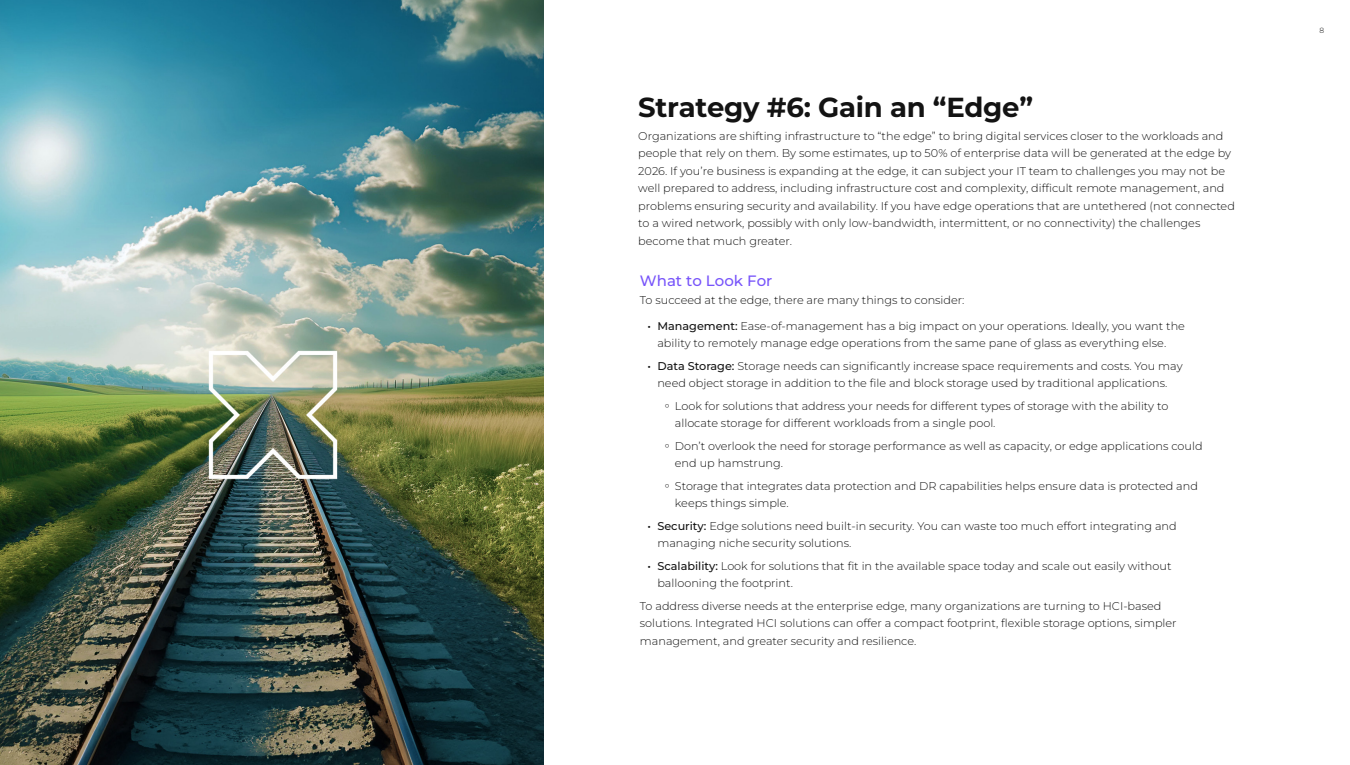
<style>
.page{position:relative;width:1350px;height:765px;background:#fff}
.page>*{position:absolute;margin:0;border:0;box-sizing:border-box;transform-origin:0 0}
.H1_Headline{font:700 27.5px "Montserrat";letter-spacing:-.01em;color:#131313}
.H2_Headline{font:500 15px "Montserrat";color:#7855fa}
.Body_Text{font:300 11.25px/17.5px "Montserrat";color:#131313}
.Copyright-Legal{font:300 7.5px "Montserrat";color:#131313}
.s1{font-weight:500}
</style>
<div class="page">
<img style="left:0;top:0;width:544px;height:765px">
<p class="H1_Headline" style="left:638px;top:89px;width:396px">Strategy #6: Gain an “Edge”</p>
<p class="Body_Text" style="left:638px;top:127px;width:598px">Organizations are shifting infrastructure to “the edge” to bring digital services closer to the workloads and people that rely on them. By some estimates, up to 50% of enterprise data will be generated at the edge by 2026. If you’re business is expanding at the edge, it can subject your IT team to challenges you may not be well prepared to address, including infrastructure cost and complexity, difficult remote management, and problems ensuring security and availability. If you have edge operations that are untethered (not connected to a wired network, possibly with only low-bandwidth, intermittent, or no connectivity) the challenges become that much greater.</p>
<p class="H2_Headline" style="left:640px;top:271px;width:134px">What to Look For</p>
<p class="Body_Text" style="left:640px;top:291px;width:326px">To succeed at the edge, there are many things to consider:</p>
<p class="Body_Text" style="left:657px;top:317px;width:529px;text-indent:-10px"><span class="s1">• Management:</span> Ease-of-management has a big impact on your operations. Ideally, you want the ability to remotely manage edge operations from the same pane of glass as everything else.</p>
<p class="Body_Text" style="left:647px;top:357px;width:537px;text-align:center"><span class="s1">• Data Storage:</span> Storage needs can significantly increase space requirements and costs. You may need object storage in addition to the file and block storage used by traditional applications.</p>
<p class="Body_Text" style="left:675px;top:397px;width:495px;text-indent:-10px">° Look for solutions that address your needs for different types of storage with the ability to allocate storage for different workloads from a single pool.</p>
<p class="Body_Text" style="left:675px;top:437px;width:529px;text-indent:-10px">° Don’t overlook the need for storage performance as well as capacity, or edge applications could end up hamstrung.</p>
<p class="Body_Text" style="left:675px;top:477px;width:525px;text-indent:-10px">° Storage that integrates data protection and DR capabilities helps ensure data is protected and keeps things simple.</p>
<p class="Body_Text" style="left:657px;top:517px;width:521px;text-indent:-10px"><span class="s1">• Security:</span> Edge solutions need built-in security. You can waste too much effort integrating and managing niche security solutions.</p>
<p class="Body_Text" style="left:657px;top:557px;width:516px;text-indent:-10px"><span class="s1">• Scalability:</span> Look for solutions that fit in the available space today and scale out easily without ballooning the footprint.</p>
<p class="Body_Text" style="left:640px;top:597px;width:538px">To address diverse needs at the enterprise edge, many organizations are turning to HCI-based solutions. Integrated HCI solutions can offer a compact footprint, flexible storage options, simpler management, and greater security and resilience.</p>
<p class="Copyright-Legal" style="left:1320px;top:26px;width:6px">8</p>
</div>
